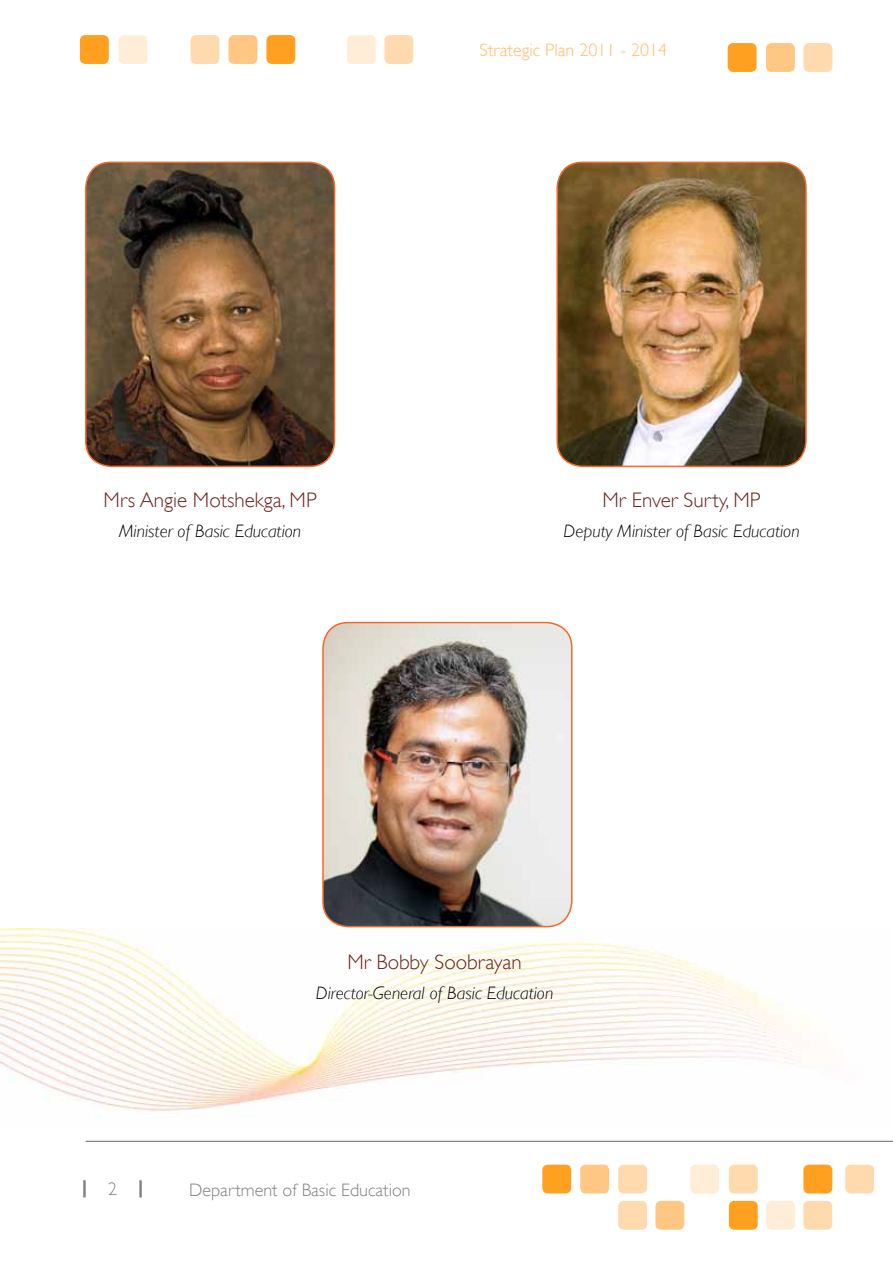
<style>
.page{position:relative;width:893px;height:1263px;background:#fff}
.page>*{position:absolute;margin:0;border:0;box-sizing:border-box;transform-origin:0 0}
.t1{font:300 21px "Gill Sans";color:#6a251f}
.t2{font:italic 300 18px "Gill Sans";color:#000}
.t3{font:300 18px "Gill Sans";color:#808285}
.t4{font:300 18px "Gill Sans";color:#ffbd6b}
</style>
<div class="page">
<div style="left:803px;top:1164px;width:29px;height:29px;background:#ffa020;border-radius:5px"></div>
<div style="left:690px;top:1164px;width:29px;height:29px;background:#ffedd8;border-radius:5px"></div>
<div style="left:729px;top:1164px;width:29px;height:29px;background:#ffdaaf;border-radius:5px"></div>
<div style="left:580px;top:1164px;width:29px;height:29px;background:#ffc783;border-radius:5px"></div>
<div style="left:618px;top:1164px;width:29px;height:29px;background:#ffdaaf;border-radius:5px"></div>
<div style="left:542px;top:1164px;width:29px;height:29px;background:#ffa020;border-radius:5px"></div>
<div style="left:766px;top:1201px;width:29px;height:29px;background:#ffedd8;border-radius:5px"></div>
<div style="left:803px;top:1201px;width:29px;height:29px;background:#ffdaaf;border-radius:5px"></div>
<div style="left:655px;top:1201px;width:29px;height:29px;background:#ffc783;border-radius:5px"></div>
<div style="left:618px;top:1201px;width:29px;height:29px;background:#ffdaaf;border-radius:5px"></div>
<div style="left:729px;top:1201px;width:29px;height:29px;background:#ffa020;border-radius:5px"></div>
<hr style="left:83px;top:1180px;width:3px;height:17px;background:#808285">
<hr style="left:139px;top:1180px;width:3px;height:17px;background:#808285">
<div style="left:845px;top:1164px;width:29px;height:29px;background:#ffdaaf;border-radius:5px"></div>
<hr style="left:86px;top:1141px;width:807px;height:1px;background:#808285">
<div style="left:80px;top:35px;width:29px;height:29px;background:#ffa020;border-radius:5px"></div>
<div style="left:119px;top:35px;width:28px;height:29px;background:#ffedd8;border-radius:5px"></div>
<div style="left:228px;top:35px;width:29px;height:29px;background:#ffc783;border-radius:5px"></div>
<div style="left:191px;top:35px;width:28px;height:29px;background:#ffdaaf;border-radius:5px"></div>
<div style="left:266px;top:35px;width:29px;height:29px;background:#ffa020;border-radius:5px"></div>
<div style="left:347px;top:35px;width:29px;height:29px;background:#ffedd8;border-radius:5px"></div>
<div style="left:384px;top:35px;width:29px;height:29px;background:#ffdaaf;border-radius:5px"></div>
<div style="left:766px;top:43px;width:29px;height:29px;background:#ffc783;border-radius:5px"></div>
<div style="left:803px;top:43px;width:29px;height:29px;background:#ffdaaf;border-radius:5px"></div>
<div style="left:728px;top:43px;width:28px;height:29px;background:#ffa020;border-radius:5px"></div>
<img style="left:0;top:928px;width:809px;height:189px">
<img style="left:86px;top:162px;width:249px;height:304px">
<div style="left:85px;top:162px;width:250px;height:305px;border:2px solid #f2692c;border-radius:25px"></div>
<img style="left:557px;top:162px;width:249px;height:304px">
<div style="left:556px;top:162px;width:251px;height:305px;border:2px solid #f2692c;border-radius:25px"></div>
<img style="left:323px;top:622px;width:249px;height:305px">
<div style="left:322px;top:622px;width:250px;height:305px;border:2px solid #f2692c;border-radius:25px"></div>
<p class="t4" style="left:480px;top:39px;width:189px">Strategic Plan 2011 - 2014</p>
<p class="t1" style="left:104px;top:488px;width:215px">Mrs Angie Motshekga, MP</p>
<p class="t2" style="left:119px;top:521px;width:184px">Minister of Basic Education</p>
<p class="t1" style="left:603px;top:488px;width:160px">Mr Enver Surty, MP</p>
<p class="t2" style="left:564px;top:521px;width:237px">Deputy Minister of Basic Education</p>
<p class="t1" style="left:347px;top:950px;width:176px">Mr Bobby Soobrayan</p>
<p class="t2" style="left:316px;top:983px;width:239px">Director-General of Basic Education</p>
<p class="t3" style="left:108px;top:1178px;width:10px">2</p>
<p class="t3" style="left:189px;top:1179px;width:223px">Department of Basic Education</p>
</div>
